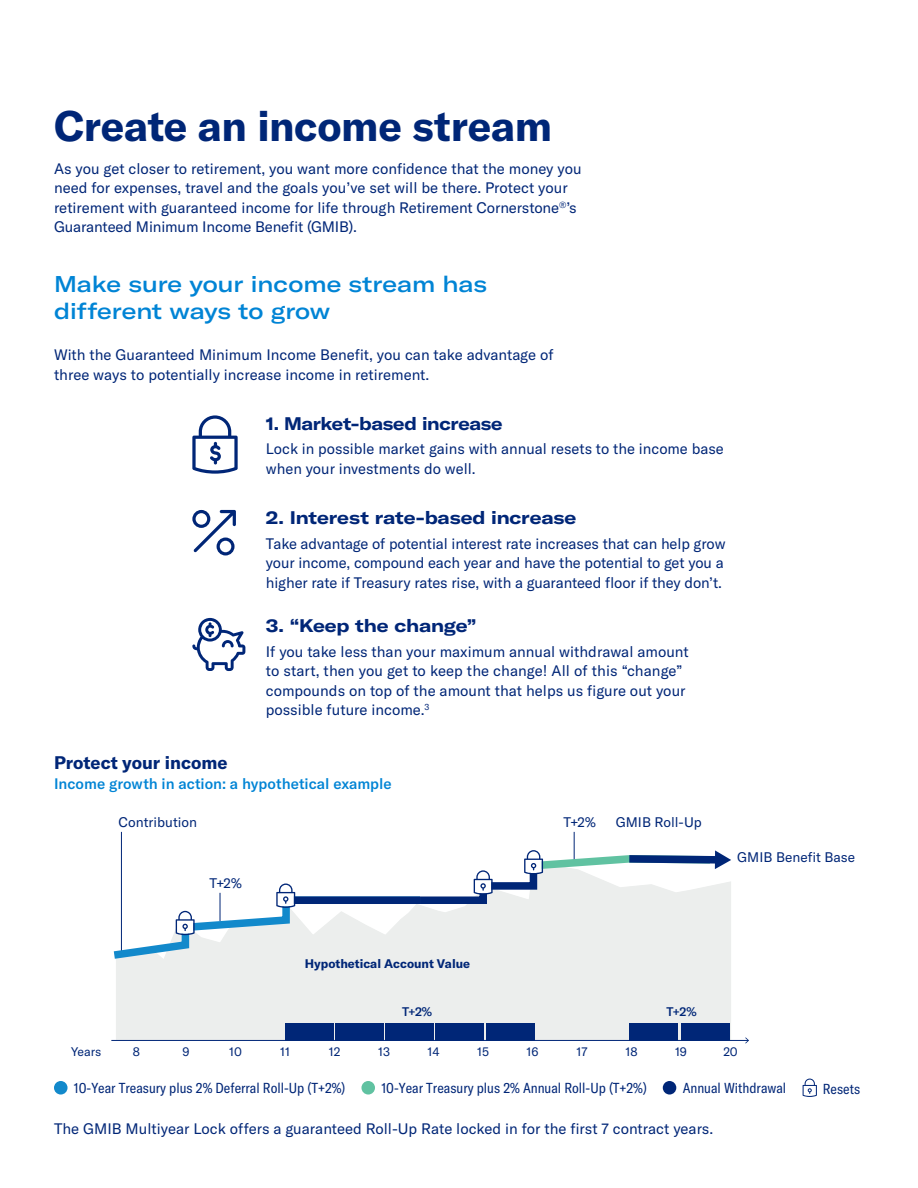
<style>
.page{position:relative;width:918px;height:1188px;background:#fff}
.page>*{position:absolute;margin:0;border:0;box-sizing:border-box;transform-origin:0 0}
.A_SubHead{font:700 42px "GT America";letter-spacing:-.005em;color:#002677}
.Callout_3{font:500 expanded 22.5px/27px "GT America";color:#0084d5}
.C_Head{font:700 expanded 18px "GT America";letter-spacing:-.01em;color:#002677}
.C_Head-2{font:700 expanded 18px "GT America";letter-spacing:-.01em;color:#002677;scale:.96 1}
.Table_A_-_Head{font:700 18px "GT America";color:#002677}
.Body_Copy{font:15px/19.5px "GT America";letter-spacing:-.005em;color:#002677}
.C_Head-3{font:15px/19.5px "GT America";color:#002677}
.Table_B_-_Head{font:500 15px "GT America";color:#0084d5}
.t1{font:condensed 14.25px "GT America";color:#002677}
.t2{font:13.8px "GT America";color:#002677}
.t3{font:12.3px "GT America";color:#002677}
.t4{font:700 12.3px "GT America";color:#002677}
.t5{font:500 12.3px "GT America";color:#002677}
</style>
<div class="page">
<svg style="left:192px;top:415px;width:46px;height:59px"></svg>
<svg style="left:192px;top:510px;width:44px;height:46px"></svg>
<svg style="left:192px;top:618px;width:53px;height:53px"></svg>
<hr style="left:574px;top:832px;width:1px;height:30px;background:#002677">
<hr style="left:121px;top:832px;width:1px;height:122px;background:#002677">
<div style="left:116px;top:959px;width:616px;height:81px;background:#eceeed"></div>
<hr style="left:111px;top:1040px;width:637px;height:1px;background:#002677">
<svg style="left:745px;top:1037px;width:4px;height:7px"></svg>
<div style="left:285px;top:1023px;width:48px;height:17px;background:#002677"></div>
<div style="left:335px;top:1023px;width:48px;height:17px;background:#002677"></div>
<div style="left:386px;top:1023px;width:48px;height:17px;background:#002677"></div>
<div style="left:436px;top:1023px;width:48px;height:17px;background:#002677"></div>
<div style="left:486px;top:1023px;width:48px;height:17px;background:#002677"></div>
<div style="left:629px;top:1023px;width:49px;height:17px;background:#002677"></div>
<div style="left:681px;top:1023px;width:49px;height:17px;background:#002677"></div>
<div style="left:54px;top:1081px;width:14px;height:14px;background:#1289cb;border-radius:50%"></div>
<div style="left:361px;top:1081px;width:14px;height:14px;background:#60c2a1;border-radius:50%"></div>
<div style="left:663px;top:1081px;width:13px;height:14px;background:#002677;border-radius:50%"></div>
<svg style="left:803px;top:1079px;width:14px;height:18px"></svg>
<svg style="left:114px;top:850px;width:617px;height:109px"></svg>
<p class="A_SubHead" style="left:54px;top:100px;width:500px">Create an income stream</p>
<p class="Body_Copy" style="left:54px;top:159px;width:529px">As you get closer to retirement, you want more confidence that the money you need for expenses, travel and the goals you’ve set will be there. Protect your retirement with guaranteed income for life through Retirement Cornerstone<sup>®</sup>’s Guaranteed Minimum Income Benefit (GMIB).</p>
<p class="Callout_3" style="left:54px;top:271px;width:435px">Make sure your income stream has different ways to grow</p>
<p class="Body_Copy" style="left:54px;top:345px;width:501px">With the Guaranteed Minimum Income Benefit, you can take advantage of three ways to potentially increase income in retirement.</p>
<p class="C_Head-2" style="left:266px;top:412px;width:248px">1. Market-based increase</p>
<p class="C_Head-3" style="left:266px;top:439px;width:460px">Lock in possible market gains with annual resets to the income base when your investments do well.</p>
<p class="C_Head" style="left:266px;top:506px;width:312px">2. Interest rate-based increase</p>
<p class="Body_Copy" style="left:266px;top:534px;width:461px">Take advantage of potential interest rate increases that can help grow your income, compound each year and have the potential to get you a higher rate if Treasury rates rise, with a guaranteed floor if they don’t.</p>
<p class="C_Head" style="left:266px;top:614px;width:212px">3. “Keep the change”</p>
<p class="C_Head-3" style="left:266px;top:642px;width:424px">If you take less than your maximum annual withdrawal amount to start, then you get to keep the change! All of this “change” compounds on top of the amount that helps us figure out your possible future income.<sup>3</sup></p>
<p class="Table_A_-_Head" style="left:54px;top:751px;width:175px">Protect your income</p>
<p class="Table_B_-_Head" style="left:54px;top:775px;width:339px">Income growth in action: a hypothetical example</p>
<p class="t2" style="left:119px;top:814px;width:80px">Contribution</p>
<p class="t2" style="left:210px;top:875px;width:34px">T+2%</p>
<p class="t2" style="left:564px;top:814px;width:34px">T+2%</p>
<p class="t2" style="left:616px;top:814px;width:87px">GMIB Roll-Up</p>
<p class="t4" style="left:305px;top:956px;width:167px">Hypothetical Account Value</p>
<p class="t5" style="left:402px;top:1005px;width:31px">T+2%</p>
<p class="t5" style="left:667px;top:1005px;width:31px">T+2%</p>
<p class="t2" style="left:737px;top:849px;width:119px">GMIB Benefit Base</p>
<p class="t3" style="left:71px;top:1044px;width:32px">Years</p>
<p class="t3" style="left:133px;top:1044px;width:9px">8</p>
<p class="t3" style="left:183px;top:1044px;width:9px">9</p>
<p class="t3" style="left:229px;top:1044px;width:14px">10</p>
<p class="t3" style="left:280px;top:1044px;width:11px">11</p>
<p class="t3" style="left:329px;top:1044px;width:13px">12</p>
<p class="t3" style="left:378px;top:1044px;width:13px">13</p>
<p class="t3" style="left:427px;top:1044px;width:14px">14</p>
<p class="t3" style="left:477px;top:1044px;width:13px">15</p>
<p class="t3" style="left:527px;top:1044px;width:13px">16</p>
<p class="t3" style="left:577px;top:1044px;width:12px">17</p>
<p class="t3" style="left:625px;top:1044px;width:14px">18</p>
<p class="t3" style="left:675px;top:1044px;width:13px">19</p>
<p class="t3" style="left:723px;top:1044px;width:16px">20</p>
<p class="t1" style="left:74px;top:1080px;width:273px">10-Year Treasury plus 2% Deferral Roll-Up (T+2%)</p>
<p class="t1" style="left:381px;top:1080px;width:267px">10-Year Treasury plus 2% Annual Roll-Up (T+2%)</p>
<p class="t1" style="left:683px;top:1080px;width:105px">Annual Withdrawal</p>
<p class="t1" style="left:823px;top:1080px;width:39px">Resets</p>
<p class="Body_Copy" style="left:54px;top:1119px;width:661px">The GMIB Multiyear Lock offers a guaranteed Roll-Up Rate locked in for the first 7 contract years.</p>
</div>
